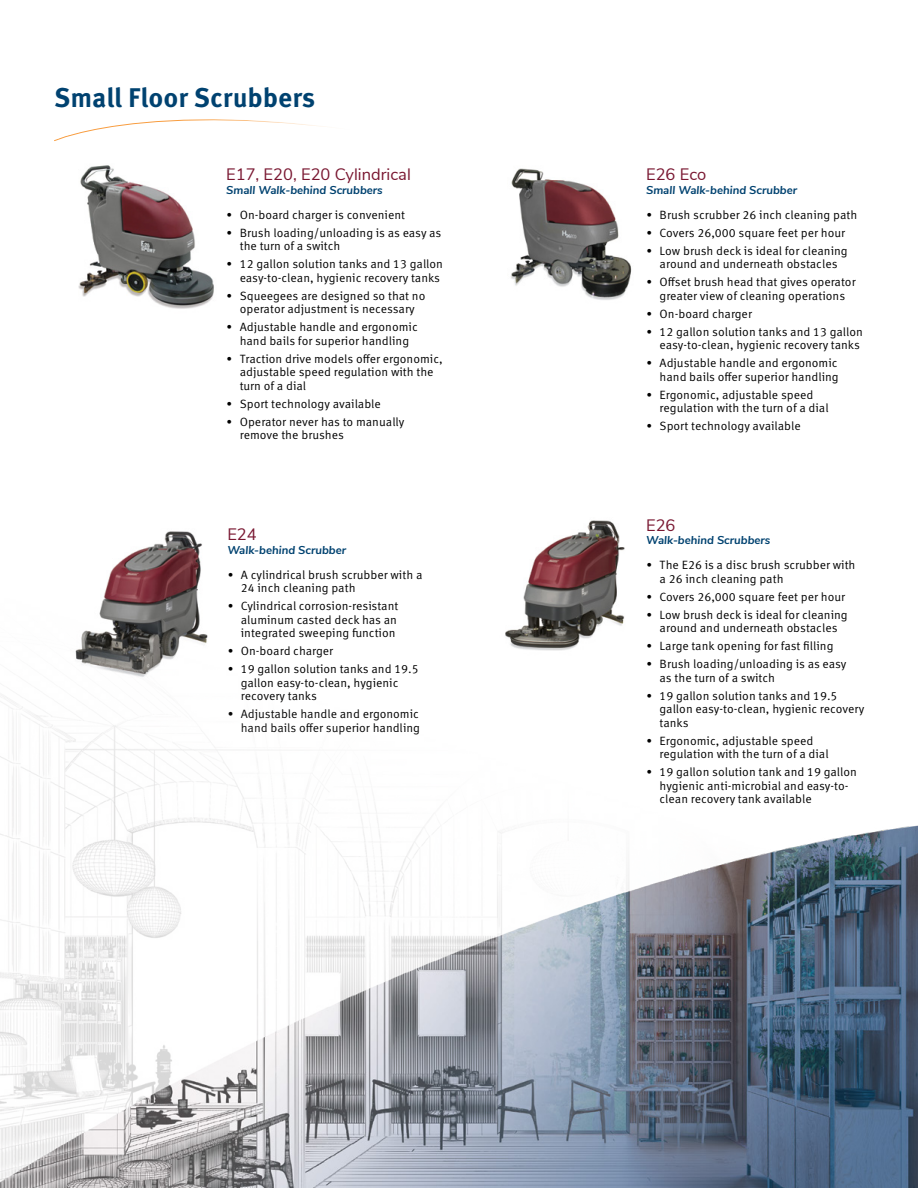
<style>
.page{position:relative;width:918px;height:1188px;background:#fff}
.page>*{position:absolute;margin:0;border:0;box-sizing:border-box;transform-origin:0 0}
.t1{font:700 27px "Meta Correspondence Pro";color:#004270}
.t2{font:16.5px "Nunito Sans";color:#791731}
.t3{font:12px/13.5px "Meta Correspondence Pro";color:#000}
.t4{font:italic 700 11.4px "Nunito Sans";color:#004270}
</style>
<div class="page">
<img style="left:78px;top:165px;width:136px;height:144px">
<img style="left:511px;top:168px;width:121px;height:132px">
<svg style="left:54px;top:119px;width:270px;height:22px"></svg>
<img style="left:0;top:520px;width:918px;height:668px">
<h1 class="t1" style="left:54px;top:76px;width:263px">Small Floor Scrubbers</h1>
<h2 class="t2" style="left:226px;top:162px;width:186px">E17, E20, E20 Cylindrical</h2>
<p class="t4" style="left:226px;top:182px;width:158px">Small Walk-behind Scrubbers</p>
<p class="t3" style="left:226px;top:207px;width:180px">• On-board charger is convenient</p>
<p class="t3" style="left:240px;top:225px;width:203px;text-indent:-14px">• Brush loading/unloading is as easy as the turn of a switch</p>
<p class="t3" style="left:226px;top:256px;width:218px;text-align:right">• 12 gallon solution tanks and 13 gallon easy-to-clean, hygienic recovery tanks</p>
<p class="t3" style="left:226px;top:288px;width:201px;text-align:center">• Squeegees are designed so that no operator adjustment is necessary</p>
<p class="t3" style="left:226px;top:319px;width:193px;text-align:center">• Adjustable handle and ergonomic hand bails for superior handling</p>
<p class="t3" style="left:240px;top:351px;width:204px;text-indent:-14px">• Traction drive models offer ergonomic, adjustable speed regulation with the turn of a dial</p>
<p class="t3" style="left:226px;top:396px;width:156px">• Sport technology available</p>
<p class="t3" style="left:240px;top:414px;width:166px;text-indent:-14px">• Operator never has to manually remove the brushes</p>
<h2 class="t2" style="left:227px;top:522px;width:31px">E24</h2>
<p class="t4" style="left:227px;top:542px;width:120px">Walk-behind Scrubber</p>
<p class="t3" style="left:241px;top:567px;width:183px;text-indent:-14px">• A cylindrical brush scrubber with a<br>24 inch cleaning path</p>
<p class="t3" style="left:241px;top:598px;width:159px;text-indent:-14px">• Cylindrical corrosion-resistant aluminum casted deck has an integrated sweeping function</p>
<p class="t3" style="left:227px;top:643px;width:107px">• On-board charger</p>
<p class="t3" style="left:241px;top:661px;width:180px;text-indent:-14px">• 19 gallon solution tanks and 19.5 gallon easy-to-clean, hygienic recovery tanks</p>
<p class="t3" style="left:227px;top:706px;width:194px;text-align:right">• Adjustable handle and ergonomic hand bails offer superior handling</p>
<h2 class="t2" style="left:646px;top:162px;width:62px">E26 Eco</h2>
<p class="t4" style="left:646px;top:182px;width:153px">Small Walk-behind Scrubber</p>
<p class="t3" style="left:646px;top:207px;width:213px">• Brush scrubber 26 inch cleaning path</p>
<p class="t3" style="left:646px;top:225px;width:201px">• Covers 26,000 square feet per hour</p>
<p class="t3" style="left:646px;top:243px;width:203px;text-align:center">• Low brush deck is ideal for cleaning around and underneath obstacles</p>
<p class="t3" style="left:646px;top:274px;width:211px;text-align:center">• Offset brush head that gives operator greater view of cleaning operations</p>
<p class="t3" style="left:646px;top:306px;width:107px">• On-board charger</p>
<p class="t3" style="left:646px;top:324px;width:218px;text-align:right">• 12 gallon solution tanks and 13 gallon easy-to-clean, hygienic recovery tanks</p>
<p class="t3" style="left:646px;top:355px;width:194px;text-align:right">• Adjustable handle and ergonomic hand bails offer superior handling</p>
<p class="t3" style="left:660px;top:387px;width:171px;text-indent:-14px">• Ergonomic, adjustable speed regulation with the turn of a dial</p>
<p class="t3" style="left:646px;top:418px;width:156px">• Sport technology available</p>
<h2 class="t2" style="left:646px;top:513px;width:31px">E26</h2>
<p class="t4" style="left:646px;top:532px;width:126px">Walk-behind Scrubbers</p>
<p class="t3" style="left:660px;top:557px;width:197px;text-indent:-14px">• The E26 is a disc brush scrubber with a 26 inch cleaning path</p>
<p class="t3" style="left:646px;top:589px;width:201px">• Covers 26,000 square feet per hour</p>
<p class="t3" style="left:646px;top:607px;width:203px;text-align:center">• Low brush deck is ideal for cleaning around and underneath obstacles</p>
<p class="t3" style="left:646px;top:638px;width:189px">• Large tank opening for fast filling</p>
<p class="t3" style="left:660px;top:656px;width:188px;text-indent:-14px">• Brush loading/unloading is as easy as the turn of a switch</p>
<p class="t3" style="left:660px;top:688px;width:206px;text-indent:-14px">• 19 gallon solution tanks and 19.5 gallon easy-to-clean, hygienic recovery tanks</p>
<p class="t3" style="left:660px;top:733px;width:171px;text-indent:-14px">• Ergonomic, adjustable speed regulation with the turn of a dial</p>
<p class="t3" style="left:660px;top:764px;width:199px;text-indent:-14px">• 19 gallon solution tank and 19 gallon hygienic anti-microbial and easy-to&shy;clean recovery tank available</p>
</div>
